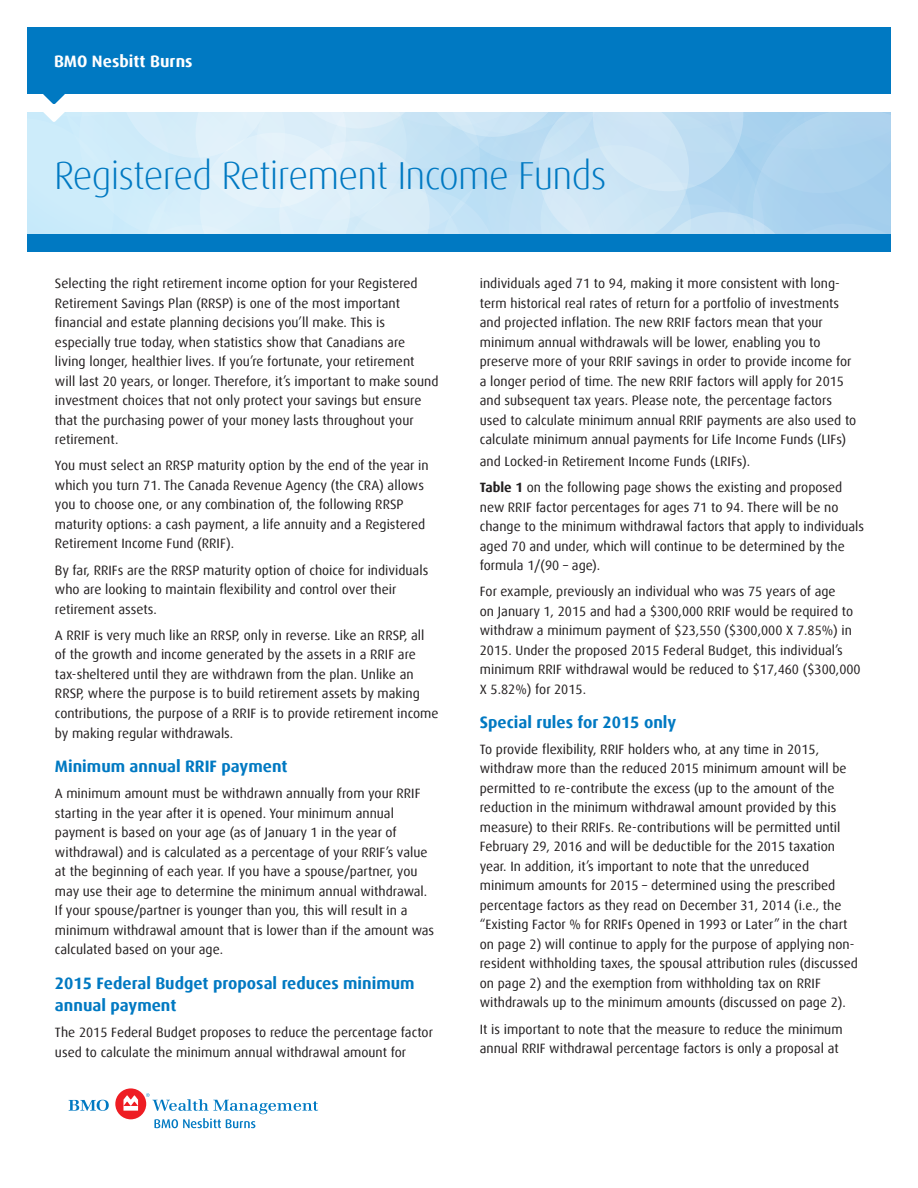
<style>
.page{position:relative;width:918px;height:1188px;background:#fff}
.page>*{position:absolute;margin:0;border:0;box-sizing:border-box;transform-origin:0 0}
.Cover_Title_Smaller{font:300 39px "Dax Offc Pro";letter-spacing:-.02em;color:#0079c2}
.Body_Copy{font:700 16.5px/22.5px "Dax Offc Pro";color:#0079c2}
.Paragraph_Headline{font:700 16.5px "Dax Offc Pro";color:#0079c2}
.Line_of_Business{font:700 16.5px "Dax Offc Pro";letter-spacing:.005em;color:#fff}
.Body_Copy-2{font:13.5px/19.5px "Dax Offc Pro";color:#231f20}
.s1{font-weight:700}
</style>
<div class="page">
<svg style="left:69px;top:1100px;width:40px;height:11px"></svg>
<div style="left:115px;top:1088px;width:31px;height:31px;background:#ee1d23;border-radius:50%"></div>
<svg style="left:123px;top:1095px;width:15px;height:16px"></svg>
<svg style="left:146px;top:1093px;width:172px;height:35px"></svg>
<div style="left:27px;top:234px;width:864px;height:18px;background:#0079c2"></div>
<div style="left:27px;top:27px;width:864px;height:67px;background:#0079c2"></div>
<svg style="left:27px;top:94px;width:864px;height:140px;background:#cfe7f6"></svg>
<p class="Line_of_Business" style="left:54px;top:51px;width:140px">BMO Nesbitt Burns</p>
<p class="Cover_Title_Smaller" style="left:54px;top:150px;width:554px">Registered Retirement Income Funds</p>
<p class="Body_Copy-2" style="left:55px;top:274px;width:385px">Selecting the right retirement income option for your Registered Retirement Savings Plan (RRSP) is one of the most important financial and estate planning decisions you’ll make. This is especially true today, when statistics show that Canadians are living longer, healthier lives. If you’re fortunate, your retirement<br>will last 20 years, or longer. Therefore, it’s important to make sound investment choices that not only protect your savings but ensure that the purchasing power of your money lasts throughout your retirement.</p>
<p class="Body_Copy-2" style="left:55px;top:456px;width:375px">You must select an RRSP maturity option by the end of the year in which you turn 71. The Canada Revenue Agency (the CRA) allows you to choose one, or any combination of, the following RRSP maturity options: a cash payment, a life annuity and a Registered Retirement Income Fund (RRIF).</p>
<p class="Body_Copy-2" style="left:55px;top:560px;width:375px">By far, RRIFs are the RRSP maturity option of choice for individuals who are looking to maintain flexibility and control over their retirement assets.</p>
<p class="Body_Copy-2" style="left:55px;top:625px;width:385px">A RRIF is very much like an RRSP, only in reverse. Like an RRSP, all of the growth and income generated by the assets in a RRIF are tax-sheltered until they are withdrawn from the plan. Unlike an RRSP, where the purpose is to build retirement assets by making contributions, the purpose of a RRIF is to provide retirement income by making regular withdrawals.</p>
<p class="Paragraph_Headline" style="left:55px;top:755px;width:234px">Minimum annual RRIF payment</p>
<p class="Body_Copy-2" style="left:55px;top:784px;width:381px">A minimum amount must be withdrawn annually from your RRIF starting in the year after it is opened. Your minimum annual payment is based on your age (as of January 1 in the year of withdrawal) and is calculated as a percentage of your RRIF’s value at the beginning of each year. If you have a spouse/partner, you may use their age to determine the minimum annual withdrawal.<br>If your spouse/partner is younger than you, this will result in a minimum withdrawal amount that is lower than if the amount was calculated based on your age.</p>
<p class="Body_Copy" style="left:55px;top:972px;width:361px">2015 Federal Budget proposal reduces minimum annual payment</p>
<p class="Body_Copy-2" style="left:55px;top:1023px;width:380px">The 2015 Federal Budget proposes to reduce the percentage factor used to calculate the minimum annual withdrawal amount for</p>
<p class="Body_Copy-2" style="left:480px;top:274px;width:378px">individuals aged 71 to 94, making it more consistent with long&shy;term historical real rates of return for a portfolio of investments and projected inflation. The new RRIF factors mean that your minimum annual withdrawals will be lower, enabling you to preserve more of your RRIF savings in order to provide income for a longer period of time. The new RRIF factors will apply for 2015 and subsequent tax years. Please note, the percentage factors used to calculate minimum annual RRIF payments are also used to calculate minimum annual payments for Life Income Funds (LIFs)</p>
<p class="Body_Copy-2" style="left:480px;top:451px;width:272px">and Locked-in Retirement Income Funds (LRIFs).</p>
<p class="Body_Copy-2" style="left:480px;top:478px;width:386px"><span class="s1">Table 1</span> on the following page shows the existing and proposed new RRIF factor percentages for ages 71 to 94. There will be no change to the minimum withdrawal factors that apply to individuals aged 70 and under, which will continue to be determined by the formula 1/(90 – age).</p>
<p class="Body_Copy-2" style="left:480px;top:582px;width:382px">For example, previously an individual who was 75 years of age<br>on January 1, 2015 and had a $300,000 RRIF would be required to withdraw a minimum payment of $23,550 ($300,000 X 7.85%) in 2015. Under the proposed 2015 Federal Budget, this individual’s minimum RRIF withdrawal would be reduced to $17,460 ($300,000<br>X 5.82%) for 2015.</p>
<p class="Paragraph_Headline" style="left:480px;top:711px;width:198px">Special rules for 2015 only</p>
<p class="Body_Copy-2" style="left:480px;top:739px;width:380px">To provide flexibility, RRIF holders who, at any time in 2015, withdraw more than the reduced 2015 minimum amount will be permitted to re-contribute the excess (up to the amount of the reduction in the minimum withdrawal amount provided by this measure) to their RRIFs. Re-contributions will be permitted until February 29, 2016 and will be deductible for the 2015 taxation year. In addition, it’s important to note that the unreduced minimum amounts for 2015 – determined using the prescribed percentage factors as they read on December 31, 2014 (i.e., the “Existing Factor % for RRIFs Opened in 1993 or Later” in the chart on page 2) will continue to apply for the purpose of applying non&shy;resident withholding taxes, the spousal attribution rules (discussed on page 2) and the exemption from withholding tax on RRIF withdrawals up to the minimum amounts (discussed on page 2).</p>
<p class="Body_Copy-2" style="left:480px;top:1019px;width:364px">It is important to note that the measure to reduce the minimum annual RRIF withdrawal percentage factors is only a proposal at</p>
</div>
